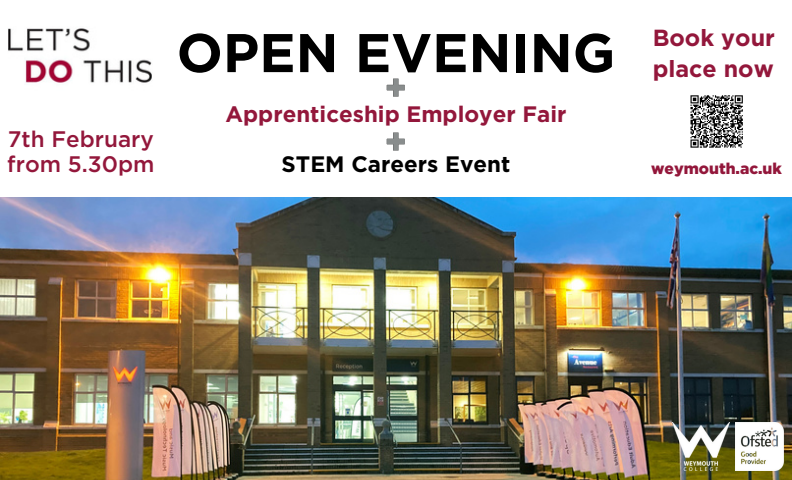
<style>
.page{position:relative;width:792px;height:480px;background:#fff}
.page>*{position:absolute;margin:0;border:0;box-sizing:border-box;transform-origin:0 0}
.t1{font:700 54.4px "Gotham";color:#000}
.t2{font:700 23.2px/31.2px "Gotham";color:#93173b}
.t3{font:700 22.4px "Gotham";color:#93173b}
.t4{font:500 22.4px/24.4px "Gotham";color:#93173b}
.t5{font:700 22.4px "Gotham";color:#000}
.t6{font:900 15.6px "Gotham";color:#93173b}
</style>
<div class="page">
<img style="left:8px;top:28px;width:144px;height:55px">
<img style="left:0;top:197px;width:792px;height:283px">
<svg style="left:387px;top:79px;width:18px;height:18px"></svg>
<svg style="left:387px;top:133px;width:18px;height:18px"></svg>
<svg style="left:690px;top:95px;width:53px;height:53px"></svg>
<img style="left:735px;top:423px;width:48px;height:48px">
<img style="left:673px;top:422px;width:57px;height:48px">
<p class="t4" style="left:7px;top:128px;width:149px">7th February from 5.30pm</p>
<h1 class="t1" style="left:177px;top:29px;width:440px">OPEN EVENING</h1>
<p class="t2" style="left:653px;top:23px;width:124px">Book your place now</p>
<p class="t3" style="left:226px;top:104px;width:342px">Apprenticeship Employer Fair</p>
<p class="t5" style="left:282px;top:154px;width:230px">STEM Careers Event</p>
<p class="t6" style="left:651px;top:162px;width:132px">weymouth.ac.uk</p>
</div>
